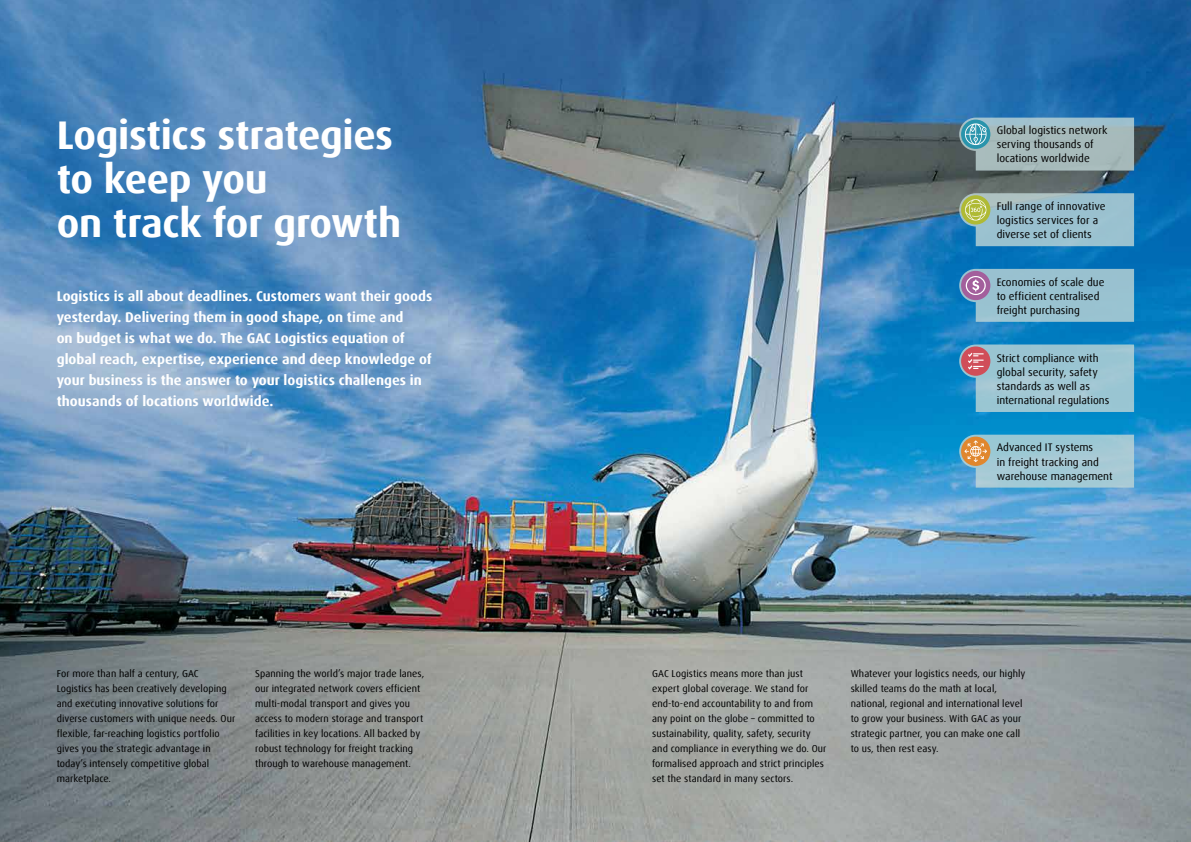
<style>
.page{position:relative;width:1191px;height:842px;background:#fff}
.page>*{position:absolute;margin:0;border:0;box-sizing:border-box;transform-origin:0 0}
.t1{font:700 40px/44px "Dax Offc";letter-spacing:-.01em;color:#fff}
.t2{font:700 14px/21px "Dax Offc";color:#fff}
.t3{font:11px/14px "Dax Offc";color:#000}
.t4{font:10px/15px "Dax Offc";letter-spacing:.005em;color:#000}
</style>
<div class="page">
<img style="left:0;top:0;width:1191px;height:842px">
<svg style="left:959px;top:435px;width:175px;height:53px;background:#a2c3cb"></svg>
<svg style="left:959px;top:269px;width:175px;height:53px;background:#93b9cc"></svg>
<svg style="left:959px;top:344px;width:175px;height:68px;background:#96bccc"></svg>
<svg style="left:959px;top:118px;width:175px;height:53px;background:#9ab4b8"></svg>
<svg style="left:959px;top:193px;width:175px;height:53px;background:#97bcc3"></svg>
<h1 class="t1" style="left:57px;top:114px;width:346px">Logistics strategies to keep you<br>on track for growth</h1>
<p class="t2" style="left:57px;top:285px;width:377px">Logistics is all about deadlines. Customers want their goods yesterday. Delivering them in good shape, on time and<br>on budget is what we do. The GAC Logistics equation of global reach, expertise, experience and deep knowledge of your business is the answer to your logistics challenges in thousands of locations worldwide.</p>
<p class="t3" style="left:996px;top:124px;width:112px">Global logistics network serving thousands of locations worldwide</p>
<p class="t3" style="left:996px;top:199px;width:110px">Full range of innovative logistics services for a diverse set of clients</p>
<p class="t3" style="left:996px;top:275px;width:109px">Economies of scale due to efficient centralised freight purchasing</p>
<p class="t3" style="left:996px;top:351px;width:114px">Strict compliance with global security, safety standards as well as international regulations</p>
<p class="t3" style="left:996px;top:441px;width:117px">Advanced IT systems<br>in freight tracking and warehouse management</p>
<p class="t4" style="left:57px;top:666px;width:180px">For more than half a century, GAC Logistics has been creatively developing and executing innovative solutions for diverse customers with unique needs. Our flexible, far-reaching logistics portfolio gives you the strategic advantage in today’s intensely competitive global marketplace.</p>
<p class="t4" style="left:255px;top:666px;width:171px">Spanning the world’s major trade lanes, our integrated network covers efficient multi-modal transport and gives you access to modern storage and transport facilities in key locations. All backed by robust technology for freight tracking through to warehouse management.</p>
<p class="t4" style="left:652px;top:666px;width:176px">GAC Logistics means more than just expert global coverage. We stand for end-to-end accountability to and from any point on the globe – committed to sustainability, quality, safety, security and compliance in everything we do. Our formalised approach and strict principles set the standard in many sectors.</p>
<p class="t4" style="left:850px;top:666px;width:176px">Whatever your logistics needs, our highly skilled teams do the math at local, national, regional and international level to grow your business. With GAC as your strategic partner, you can make one call to us, then rest easy.</p>
</div>
